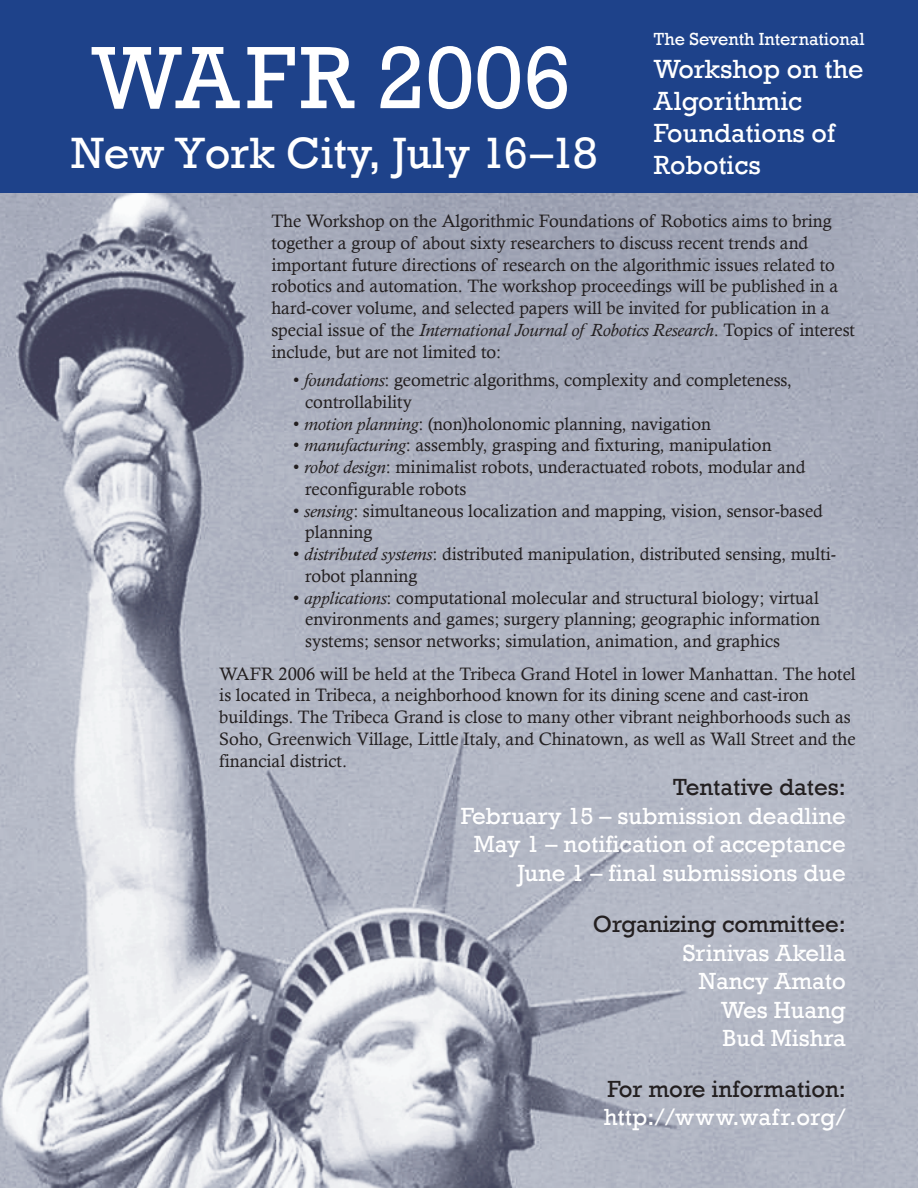
<style>
.page{position:relative;width:918px;height:1188px;background:#fff}
.page>*{position:absolute;margin:0;border:0;box-sizing:border-box;transform-origin:0 0}
.t1{font:90px "Rockwell";color:#fff}
.t2{font:45px "Rockwell";color:#fff}
.t3{font:27px/32.2px "Rockwell";color:#fff}
.t4{font:24px/28.5px "Rockwell";color:#fff;text-align:right}
.t5{font:24px "Rockwell";color:#231f20}
.t6{font:24px "Rockwell";letter-spacing:.02em;color:#fff}
.t7{font:18px/21.8px "Calisto";color:#231f20}
.t8{font:18px "Rockwell";color:#fff}
.s1{font-style:italic}
</style>
<div class="page">
<img style="left:0;top:193px;width:918px;height:995px">
<div style="left:0;top:0;width:918px;height:193px;background:#1e428a"></div>
<p class="t8" style="left:654px;top:29px;width:212px">The Seventh International</p>
<h3 class="t3" style="left:654px;top:53px;width:211px">Workshop on the<br>Algorithmic<br>Foundations of<br>Robotics</h3>
<h1 class="t1" style="left:92px;top:26px;width:482px">WAFR 2006</h1>
<h2 class="t2" style="left:72px;top:127px;width:528px">New York City, July 16–18</h2>
<p class="t7" style="left:271px;top:210px;width:585px">The Workshop on the Algorithmic Foundations of Robotics aims to bring together a group of about sixty researchers to discuss recent trends and important future directions of research on the algorithmic issues related to robotics and automation. The workshop proceedings will be published in a hard-cover volume, and selected papers will be invited for publication in a special issue of the <span class="s1">International Journal of Robotics Research</span>. Topics of interest include, but are not limited to:</p>
<p class="t7" style="left:305px;top:369px;width:488px;text-indent:-12px">• <span class="s1">foundations</span>: geometric algorithms, complexity and completeness, controllability</p>
<p class="t7" style="left:293px;top:412px;width:419px">• <span class="s1">motion planning</span>: (non)holonomic planning, navigation</p>
<p class="t7" style="left:293px;top:434px;width:480px">• <span class="s1">manufacturing</span>: assembly, grasping and fixturing, manipulation</p>
<p class="t7" style="left:305px;top:456px;width:502px;text-indent:-12px">• <span class="s1">robot design</span>: minimalist robots, underactuated robots, modular and reconfigurable robots</p>
<p class="t7" style="left:305px;top:499px;width:519px;text-indent:-12px">• <span class="s1">sensing</span>: simultaneous localization and mapping, vision, sensor-based planning</p>
<p class="t7" style="left:305px;top:543px;width:532px;text-indent:-12px">• <span class="s1">distributed systems</span>: distributed manipulation, distributed sensing, multi&shy;robot planning</p>
<p class="t7" style="left:305px;top:586px;width:516px;text-align:justify;text-indent:-12px">• <span class="s1">applications</span>: computational molecular and structural biology; virtual environments and games; surgery planning; geographic information systems; sensor networks; simulation, animation, and graphics</p>
<p class="t7" style="left:219px;top:662px;width:638px">WAFR 2006 will be held at the Tribeca Grand Hotel in lower Manhattan. The hotel is located in Tribeca, a neighborhood known for its dining scene and cast-iron buildings. The Tribeca Grand is close to many other vibrant neighborhoods such as Soho, Greenwich Village, Little Italy, and Chinatown, as well as Wall Street and the financial district.</p>
<h3 class="t5" style="left:673px;top:773px;width:174px">Tentative dates:</h3>
<h3 class="t4" style="left:461px;top:802px;width:387px">February 15 – submission deadline<br>May 1 – notification of acceptance<br>June 1 – final submissions due</h3>
<h3 class="t5" style="left:593px;top:910px;width:254px">Organizing committee:</h3>
<h3 class="t4" style="left:683px;top:939px;width:165px">Srinivas Akella<br>Nancy Amato<br>Wes Huang<br>Bud Mishra</h3>
<h3 class="t5" style="left:607px;top:1075px;width:240px">For more information:</h3>
<h3 class="t6" style="left:604px;top:1103px;width:244px">http://www.wafr.org/</h3>
</div>
